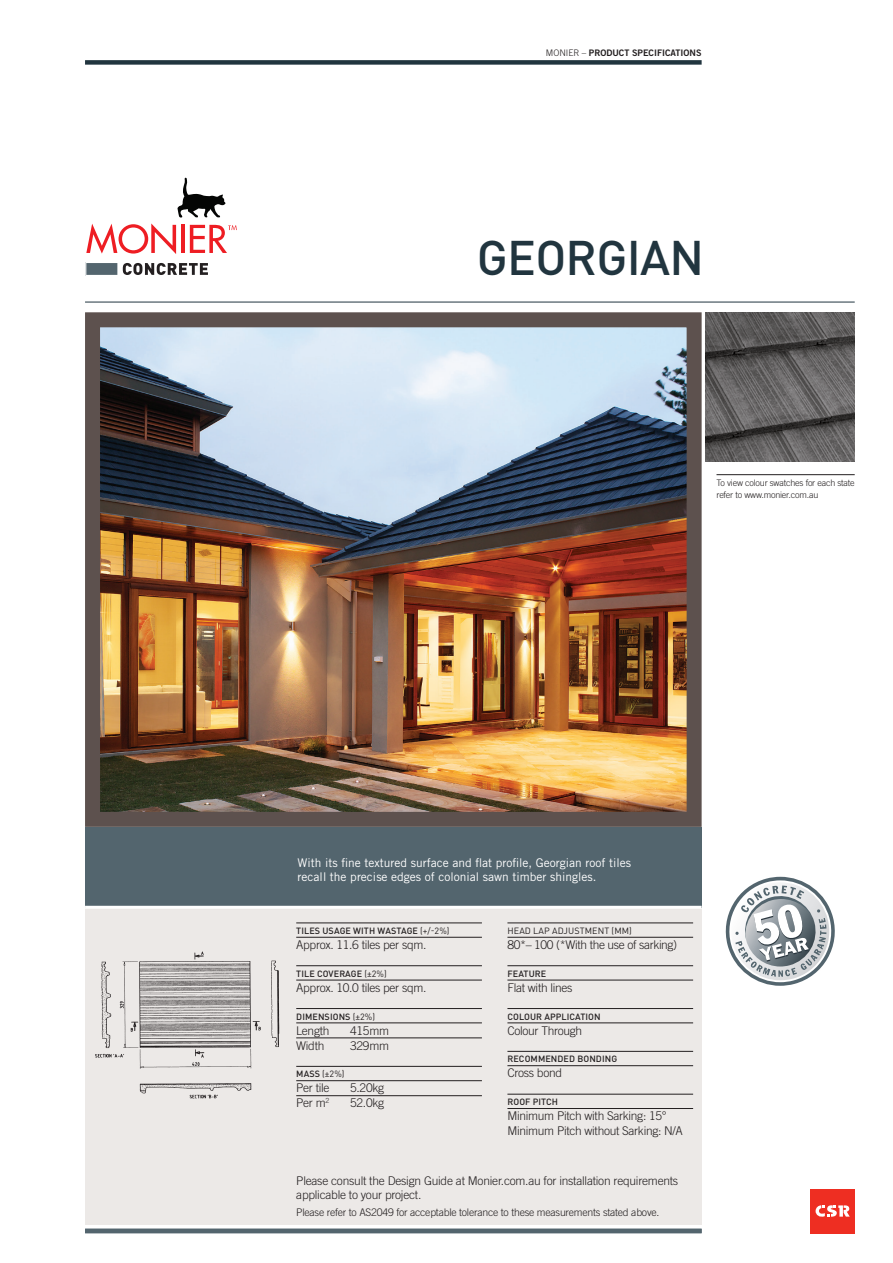
<style>
.page{position:relative;width:893px;height:1263px;background:#fff}
.page>*{position:absolute;margin:0;border:0;box-sizing:border-box;transform-origin:0 0}
.TITLE_1_-_right{font:500 48px "DINOT";letter-spacing:-.015em;color:#21353f}
.PROFILE--DETAIL{font:300 12px/15px "Trade Gothic";letter-spacing:-.025em;color:#231f20}
.PROFILE_-_intro{font:12px "Trade Gothic";color:#fff}
.PROFILE_--DETAIL_sup{font:300 12px "Trade Gothic";letter-spacing:-.025em;color:#231f20}
.t1{font:300 10.5px "Trade Gothic";letter-spacing:-.02em;color:#231f20}
.PROFILE--SUBHEAD{font:500 9px "DINOT";letter-spacing:.01em;color:#231f20}
.BODY--GUTTER{font:300 9px/12px "Trade Gothic";letter-spacing:-.02em;color:#231f20}
.PROFILE--SUBHEAD-2{font:9px "DINOT";letter-spacing:.01em;color:#231f20}
.t2{font:9px "Trade Gothic Bold Two";color:#231f20}
.s1{font-family:"Trade Gothic";font-weight:300}
.s2{font-weight:400}
.s3{font-weight:500}
</style>
<div class="page">
<div style="left:85px;top:906px;width:617px;height:319px;background:#ece9e7"></div>
<svg style="left:86px;top:178px;width:151px;height:76px"></svg>
<svg style="left:85px;top:262px;width:123px;height:14px"></svg>
<div style="left:85px;top:60px;width:617px;height:5px;background:#21353f"></div>
<hr style="left:85px;top:302px;width:770px;height:1px;background:#21353f">
<img style="left:709px;top:312px;width:146px;height:149px">
<img style="left:85px;top:312px;width:624px;height:515px">
<div style="left:85px;top:827px;width:617px;height:81px;background:#53656e"></div>
<hr style="left:716px;top:474px;width:139px;height:1px;background:#231f20">
<div style="left:811px;top:1189px;width:44px;height:44px;background:#ee2e22"></div>
<svg style="left:816px;top:1205px;width:34px;height:12px"></svg>
<hr style="left:85px;top:1229px;width:617px;height:4px;background:#53656e">
<hr style="left:296px;top:922px;width:186px;height:1px;background:#231f20">
<hr style="left:296px;top:937px;width:186px;height:1px;background:#231f20">
<hr style="left:296px;top:965px;width:186px;height:1px;background:#231f20">
<hr style="left:296px;top:980px;width:186px;height:1px;background:#231f20">
<hr style="left:296px;top:1008px;width:186px;height:1px;background:#231f20">
<hr style="left:296px;top:1022px;width:186px;height:1px;background:#231f20">
<hr style="left:296px;top:1037px;width:186px;height:1px;background:#231f20">
<hr style="left:296px;top:1066px;width:186px;height:1px;background:#231f20">
<hr style="left:296px;top:1080px;width:186px;height:1px;background:#231f20">
<hr style="left:296px;top:1095px;width:186px;height:1px;background:#231f20">
<hr style="left:507px;top:922px;width:186px;height:1px;background:#231f20">
<hr style="left:507px;top:937px;width:186px;height:1px;background:#231f20">
<hr style="left:507px;top:965px;width:186px;height:1px;background:#231f20">
<hr style="left:507px;top:980px;width:186px;height:1px;background:#231f20">
<hr style="left:507px;top:1008px;width:186px;height:1px;background:#231f20">
<hr style="left:507px;top:1022px;width:186px;height:1px;background:#231f20">
<hr style="left:507px;top:1051px;width:186px;height:1px;background:#231f20">
<hr style="left:507px;top:1065px;width:186px;height:1px;background:#231f20">
<hr style="left:507px;top:1094px;width:186px;height:1px;background:#231f20">
<hr style="left:507px;top:1108px;width:186px;height:1px;background:#231f20">
<svg style="left:725px;top:876px;width:110px;height:110px"></svg>
<img style="left:95px;top:961px;width:24px;height:97px">
<img style="left:119px;top:951px;width:141px;height:148px">
<img style="left:260px;top:960px;width:20px;height:88px">
<hr style="left:85px;top:906px;width:617px;height:3px;background:#fff">
<p class="t2" style="left:546px;top:47px;width:157px"><span class="s1">MONIER –</span> PRODUCT SPECIFICATIONS</p>
<p class="TITLE_1_-_right" style="left:477px;top:225px;width:229px">GEORGIAN</p>
<p class="BODY--GUTTER" style="left:716px;top:477px;width:140px">To view colour swatches for each state refer to www.monier.com.au</p>
<p class="PROFILE_-_intro" style="left:298px;top:855px;width:335px">With its fine textured surface and flat profile, Georgian roof tiles</p>
<p class="PROFILE_-_intro" style="left:298px;top:870px;width:300px">recall the precise edges of colonial sawn timber shingles.</p>
<p class="PROFILE--SUBHEAD" style="left:296px;top:924px;width:155px">TILES USAGE WITH WASTAGE <span class="s2">(+/-2%)</span></p>
<p class="PROFILE_--DETAIL_sup" style="left:296px;top:937px;width:132px">Approx. 11.6 tiles per sqm.</p>
<p class="PROFILE--SUBHEAD" style="left:296px;top:967px;width:92px">TILE COVERAGE <span class="s2">(±2%)</span></p>
<p class="PROFILE_--DETAIL_sup" style="left:296px;top:980px;width:132px">Approx. 10.0 tiles per sqm.</p>
<p class="PROFILE--SUBHEAD" style="left:296px;top:1010px;width:80px">DIMENSIONS <span class="s2">(±2%)</span></p>
<p class="PROFILE--DETAIL" style="left:296px;top:1022px;width:35px">Length</p>
<p class="PROFILE--DETAIL" style="left:350px;top:1022px;width:40px">415mm</p>
<p class="PROFILE--DETAIL" style="left:296px;top:1037px;width:30px">Width</p>
<p class="PROFILE--DETAIL" style="left:350px;top:1037px;width:40px">329mm</p>
<p class="PROFILE--SUBHEAD-2" style="left:296px;top:1068px;width:50px"><span class="s3">MASS</span> (±2%)</p>
<p class="PROFILE--DETAIL" style="left:296px;top:1080px;width:35px">Per tile</p>
<p class="PROFILE--DETAIL" style="left:350px;top:1080px;width:35px">5.20kg</p>
<p class="PROFILE--DETAIL" style="left:296px;top:1095px;width:35px">Per m<sup>2</sup></p>
<p class="PROFILE--DETAIL" style="left:350px;top:1095px;width:35px">52.0kg</p>
<p class="PROFILE--SUBHEAD-2" style="left:507px;top:924px;width:126px">HEAD LAP ADJUSTMENT (MM)</p>
<p class="PROFILE--DETAIL" style="left:507px;top:937px;width:171px">80*– 100 (*With the use of sarking)</p>
<p class="PROFILE--SUBHEAD" style="left:507px;top:967px;width:40px">FEATURE</p>
<p class="PROFILE--DETAIL" style="left:507px;top:980px;width:67px">Flat with lines</p>
<p class="PROFILE--SUBHEAD" style="left:507px;top:1010px;width:95px">COLOUR APPLICATION</p>
<p class="PROFILE--DETAIL" style="left:507px;top:1022px;width:76px">Colour Through</p>
<p class="PROFILE--SUBHEAD" style="left:507px;top:1053px;width:111px">RECOMMENDED BONDING</p>
<p class="PROFILE--DETAIL" style="left:507px;top:1065px;width:56px">Cross bond</p>
<p class="PROFILE--SUBHEAD" style="left:507px;top:1096px;width:52px">ROOF PITCH</p>
<p class="PROFILE--DETAIL" style="left:507px;top:1108px;width:177px">Minimum Pitch with Sarking: 15°<br>Minimum Pitch without Sarking: N/A</p>
<p class="PROFILE--DETAIL" style="left:296px;top:1173px;width:384px;line-height:14.4px">Please consult the Design Guide at Monier.com.au for installation requirements applicable to your project.</p>
<p class="t1" style="left:296px;top:1206px;width:365px">Please refer to AS2049 for acceptable tolerance to these measurements stated above.</p>
</div>
